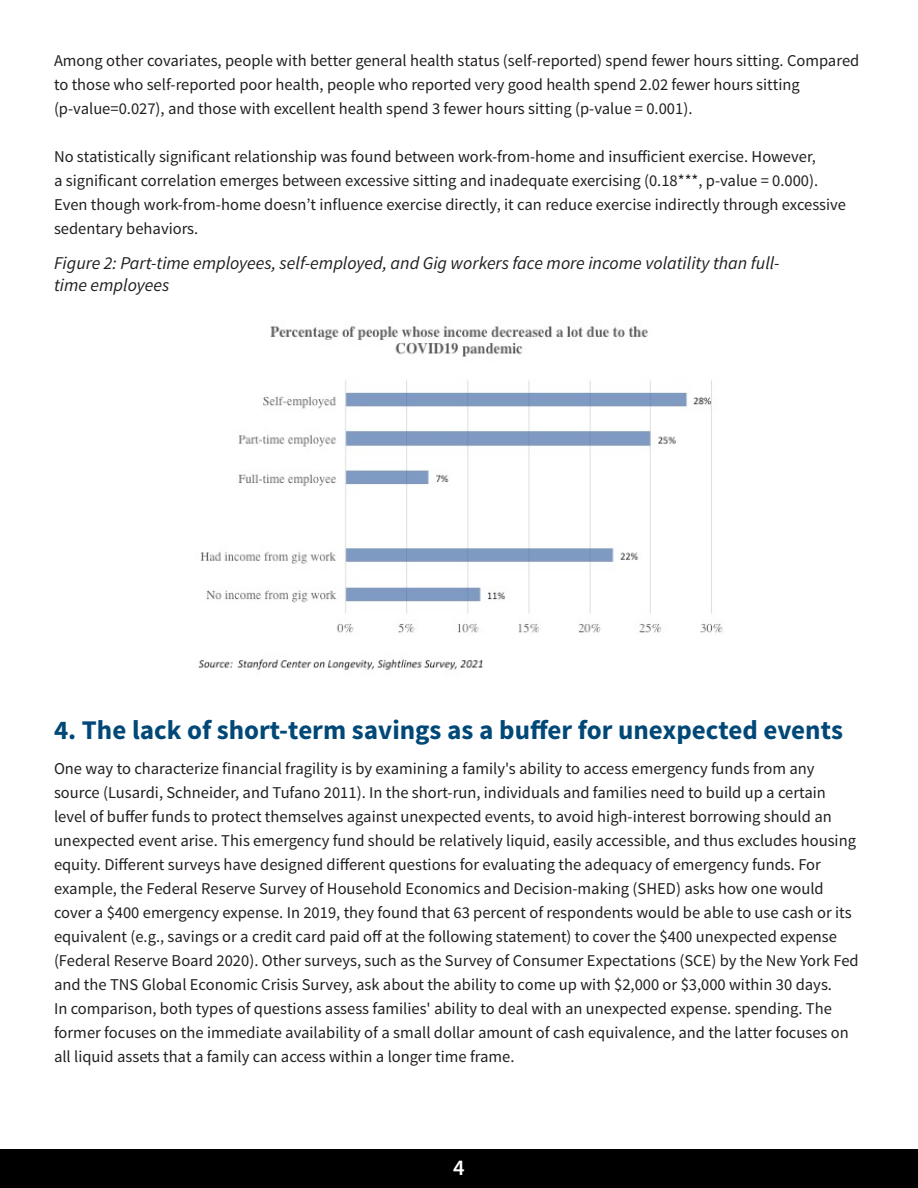
<style>
.page{position:relative;width:918px;height:1188px;background:#fff}
.page>*{position:absolute;margin:0;border:0;box-sizing:border-box;transform-origin:0 0}
.t1{font:700 27px "Source Sans Pro";color:#004877}
.t2{font:600 22.5px "Source Sans Pro";color:#fff}
.t3{font:italic 18px/21.6px "Source Sans Pro";color:#231f20}
.t4{font:16.5px/24px "Source Sans Pro";color:#231f20}
</style>
<div class="page">
<div style="left:0;top:1149px;width:918px;height:39px;background:#000"></div>
<img style="left:198px;top:326px;width:525px;height:344px">
<p class="t4" style="left:54px;top:49px;width:807px">Among other covariates, people with better general health status (self-reported) spend fewer hours sitting. Compared to those who self-reported poor health, people who reported very good health spend 2.02 fewer hours sitting (p-value=0.027), and those with excellent health spend 3 fewer hours sitting (p-value = 0.001).</p>
<p class="t4" style="left:54px;top:145px;width:794px">No statistically significant relationship was found between work-from-home and insufficient exercise. However,<br>a significant correlation emerges between excessive sitting and inadequate exercising (0.18***, p-value = 0.000).<br>Even though work-from-home doesn’t influence exercise directly, it can reduce exercise indirectly through excessive sedentary behaviors.</p>
<p class="t3" style="left:54px;top:253px;width:727px">Figure 2: Part-time employees, self-employed, and Gig workers face more income volatility than full&shy;time employees</p>
<p class="t1" style="left:54px;top:713px;width:791px">4. The lack of short-term savings as a buffer for unexpected events</p>
<p class="t4" style="left:54px;top:757px;width:806px">One way to characterize financial fragility is by examining a family's ability to access emergency funds from any source (Lusardi, Schneider, and Tufano 2011). In the short-run, individuals and families need to build up a certain level of buffer funds to protect themselves against unexpected events, to avoid high-interest borrowing should an unexpected event arise. This emergency fund should be relatively liquid, easily accessible, and thus excludes housing equity. Different surveys have designed different questions for evaluating the adequacy of emergency funds. For example, the Federal Reserve Survey of Household Economics and Decision-making (SHED) asks how one would cover a $400 emergency expense. In 2019, they found that 63 percent of respondents would be able to use cash or its equivalent (e.g., savings or a credit card paid off at the following statement) to cover the $400 unexpected expense (Federal Reserve Board 2020). Other surveys, such as the Survey of Consumer Expectations (SCE) by the New York Fed and the TNS Global Economic Crisis Survey, ask about the ability to come up with $2,000 or $3,000 within 30 days.<br>In comparison, both types of questions assess families' ability to deal with an unexpected expense. spending. The former focuses on the immediate availability of a small dollar amount of cash equivalence, and the latter focuses on all liquid assets that a family can access within a longer time frame.</p>
<p class="t2" style="left:453px;top:1153px;width:13px">4</p>
</div>
